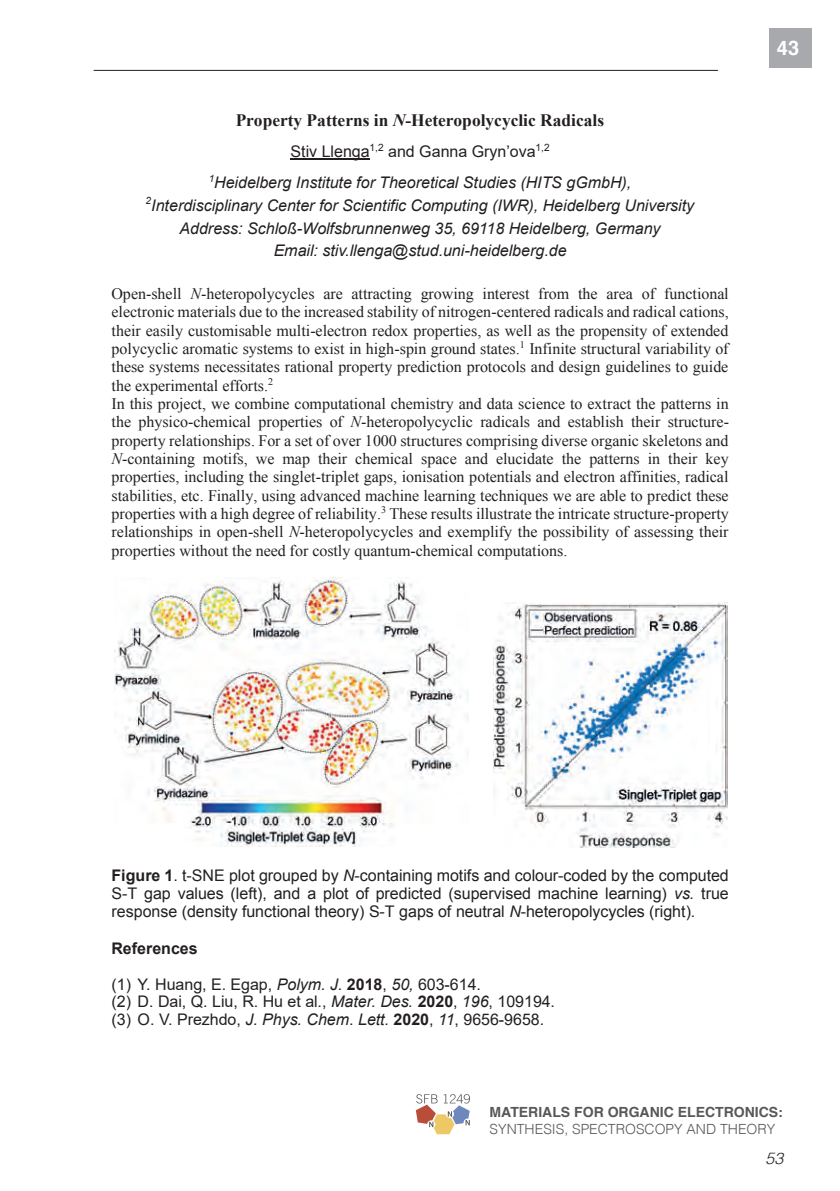
<style>
.page{position:relative;width:840px;height:1191px;background:#fff}
.page>*{position:absolute;margin:0;border:0;box-sizing:border-box;transform-origin:0 0}
.t1{font:700 20px "Helvetica";color:#fff}
.t2{font:700 17.4px "Times New Roman";color:#231f20}
.t3{font:16px/18.4px "Times New Roman";color:#231f20}
.t4{font:16px/18.2px "Arial";color:#231f20;text-align:justify}
.t5{font:italic 16px/22.6px "Arial";color:#231f20;text-align:center}
.t6{font:700 16px "Arial";color:#231f20}
.t7{font:italic 300 16px "Helvetica";color:#231f20}
.t8{font:700 14px "Helvetica";color:#57585a}
.t9{font:300 14px "Helvetica";color:#57585a}
.s1{font-style:italic}
.s2{font-style:normal}
.s3{font-weight:700}
</style>
<div class="page">
<svg style="left:415px;top:1094px;width:54px;height:40px"></svg>
<hr style="left:94px;top:70px;width:623px;height:1px;background:#231f20">
<hr style="left:290px;top:159px;width:79px;height:1px;background:#231f20">
<img style="left:114px;top:577px;width:354px;height:270px">
<img style="left:493px;top:603px;width:234px;height:244px">
<div style="left:768px;top:28px;width:43px;height:39px;background:#a8a9ad"></div>
<p class="t2" style="left:235px;top:108px;width:370px">Property Patterns in <span class="s1">N</span>-Heteropolycyclic Radicals</p>
<p class="t5" style="left:208px;top:136px;width:423px;line-height:31.4px"><span class="s2">Stiv Llenga</span><sup>1,2</sup> <span class="s2">and Ganna Gryn’ova</span><sup>1,2<br></sup><sup>1</sup>Heidelberg Institute for Theoretical Studies (HITS gGmbH),</p>
<p class="t5" style="left:145px;top:194px;width:550px"><sup>2</sup>Interdisciplinary Center for Scientific Computing (IWR), Heidelberg University<br>Address: Schloß-Wolfsbrunnenweg 35, 69118 Heidelberg, Germany<br>Email: stiv.llenga@stud.uni-heidelberg.de</p>
<p class="t3" style="left:111px;top:284px;width:618px">Open-shell <span class="s1">N</span>-heteropolycycles are attracting growing interest from the area of functional electronic materials due to the increased stability of nitrogen-centered radicals and radical cations, their easily customisable multi-electron redox properties, as well as the propensity of extended polycyclic aromatic systems to exist in high-spin ground states.<sup>1</sup> Infinite structural variability of these systems necessitates rational property prediction protocols and design guidelines to guide the experimental efforts.<sup>2<br></sup>In this project, we combine computational chemistry and data science to extract the patterns in the physico-chemical properties of <span class="s1">N</span>-heteropolycyclic radicals and establish their structure&shy;property relationships. For a set of over 1000 structures comprising diverse organic skeletons and <span class="s1">N</span>-containing motifs, we map their chemical space and elucidate the patterns in their key properties, including the singlet-triplet gaps, ionisation potentials and electron affinities, radical stabilities, etc. Finally, using advanced machine learning techniques we are able to predict these properties with a high degree of reliability.<sup>3</sup> These results illustrate the intricate structure-property relationships in open-shell <span class="s1">N</span>-heteropolycycles and exemplify the possibility of assessing their properties without the need for costly quantum-chemical computations.</p>
<p class="t1" style="left:776px;top:32px;width:24px">43</p>
<p class="t4" style="left:111px;top:866px;width:618px"><span class="s3">Figure 1</span>. t-SNE plot grouped by <span class="s1">N</span>-containing motifs and colour-coded by the computed S-T gap values (left), and a plot of predicted (supervised machine learning) <span class="s1">vs.</span> true response (density functional theory) S-T gaps of neutral <span class="s1">N</span>-heteropolycycles (right).</p>
<p class="t6" style="left:111px;top:938px;width:88px">References</p>
<p class="t4" style="left:111px;top:975px;width:445px;line-height:17.4px;text-align:left">(1) Y. Huang, E. Egap, <span class="s1">Polym. J.</span> <span class="s3">2018</span>, <span class="s1">50,</span> 603-614.<br>(2) D. Dai, Q. Liu, R. Hu et al., <span class="s1">Mater. Des.</span> <span class="s3">2020</span>, <span class="s1">196</span>, 109194. (3) O. V. Prezhdo, <span class="s1">J. Phys. Chem</span>. <span class="s1">Lett.</span> <span class="s3">2020</span>, <span class="s1">11</span>, 9656-9658.</p>
<p class="t8" style="left:489px;top:1101px;width:294px">MATERIALS FOR ORGANIC ELECTRONICS:</p>
<p class="t9" style="left:489px;top:1117px;width:287px">SYNTHESIS, SPECTROSCOPY AND THEORY</p>
<p class="t7" style="left:765px;top:1144px;width:19px">53</p>
</div>
